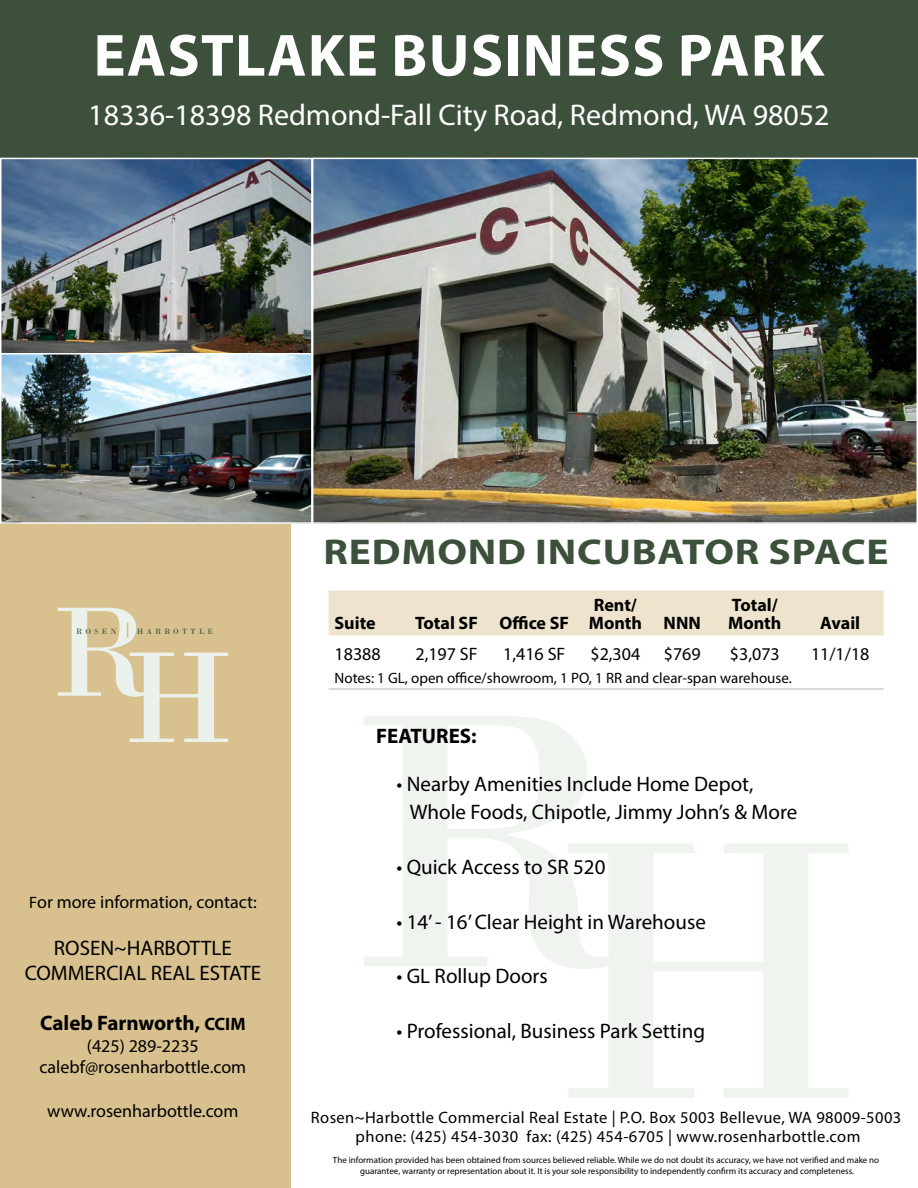
<style>
.page{position:relative;width:918px;height:1188px;background:#fff}
.page>*{position:absolute;margin:0;border:0;box-sizing:border-box;transform-origin:0 0}
.t1{font:700 60px "Myriad Pro";letter-spacing:.02em;color:#fff}
.t2{font:700 36px "Myriad Pro";letter-spacing:.02em;color:#3d503c;scale:1.15 1}
.t3{font:30px "Myriad Pro";color:#fff}
.t4{font:21px/25.2px "Myriad Pro";color:#000;text-align:center}
.t5{font:700 21px "Myriad Pro";color:#000}
.t6{font:18px/21.6px "Myriad Pro";color:#000;text-align:center}
.t7{font:700 18px/18px "Myriad Pro";color:#000}
.t8{font:16.5px/19.8px "Myriad Pro";letter-spacing:.025em;color:#000;text-align:center}
.t9{font:15px "Myriad Pro";color:#000}
.t10{font:9px/10.8px "Myriad Pro";color:#000;text-align:center}
.t11{font:7.95px "Bodoni";letter-spacing:.4em;color:#3d503c}
.s1{font-size:16.5px}
.s2{font-size:18px}
</style>
<div class="page">
<svg style="left:568px;top:843px;width:280px;height:255px"></svg>
<svg style="left:364px;top:716px;width:244px;height:253px"></svg>
<div style="left:0;top:140px;width:291px;height:1048px;background:#d8c18f"></div>
<div style="left:0;top:0;width:918px;height:160px;background:#3d503c"></div>
<div style="left:329px;top:590px;width:555px;height:45px;background:#eee4ce"></div>
<hr style="left:329px;top:689px;width:75px;height:1px;background:#b1b4b6">
<hr style="left:404px;top:689px;width:85px;height:1px;background:#b1b4b6">
<hr style="left:489px;top:689px;width:90px;height:1px;background:#b1b4b6">
<hr style="left:579px;top:689px;width:73px;height:1px;background:#b1b4b6">
<hr style="left:652px;top:689px;width:61px;height:1px;background:#b1b4b6">
<hr style="left:713px;top:689px;width:84px;height:1px;background:#b1b4b6">
<hr style="left:797px;top:689px;width:87px;height:1px;background:#b1b4b6">
<svg style="left:58px;top:608px;width:170px;height:134px"></svg>
<img style="left:315px;top:161px;width:600px;height:360px">
<div style="left:312px;top:158px;width:606px;height:366px;border:2px solid #fff"></div>
<img style="left:3px;top:161px;width:307px;height:192px">
<div style="left:0;top:158px;width:313px;height:214px;border:2px solid #fff"></div>
<img style="left:3px;top:356px;width:307px;height:165px">
<div style="left:0;top:353px;width:313px;height:171px;border:2px solid #fff"></div>
<h1 class="t1" style="left:94px;top:16px;width:330px">EASTLAKE BUSI</h1>
<h1 class="t1" style="left:523px;top:16px;width:75px">NESS</h1>
<h1 class="t1" style="left:678px;top:16px;width:36px">PAR</h1>
<h1 class="t1" style="left:788px;top:16px;width:38px">K</h1>
<h3 class="t3" style="left:88px;top:96px;width:743px">18336-18398 Redmond-Fall City Road, Redmond, WA 98052</h3>
<p class="t11" style="left:76px;top:627px;width:42px">ROSEN</p>
<p class="t11" style="left:137px;top:627px;width:78px">HARBOTTLE</p>
<h3 class="t6" style="left:29px;top:891px;width:229px"><span class="s1">F</span>or more information, contact:</h3>
<h3 class="t4" style="left:25px;top:935px;width:238px">ROSEN~HARBOTTLE<br>COMMERCIAL REAL ESTATE</h3>
<h3 class="t5" style="left:40px;top:1009px;width:207px">CALEB FARNWORTH, <span class="s2">CCIM</span></h3>
<h3 class="t6" style="left:40px;top:1035px;width:208px">(425) 289-2235 calebf@rosenharbottle.com</h3>
<h3 class="t6" style="left:47px;top:1099px;width:193px">www.rosenharbottle.com</h3>
<h2 class="t2" style="left:324px;top:529px;width:436px">REDMOND INCU BAT OR SPACE</h2>
<h3 class="t7" style="left:335px;top:614px;width:43px">SUITE</h3>
<h3 class="t7" style="left:415px;top:614px;width:155px">TOTAL SF OFFICE SF</h3>
<h3 class="t7" style="left:589px;top:596px;width:88px">RENT/<br>MONTH NNN</h3>
<h3 class="t7" style="left:728px;top:596px;width:55px">TOTAL/<br>MONTH</h3>
<h3 class="t7" style="left:820px;top:614px;width:42px">AVAIL</h3>
<h3 class="t6" style="left:335px;top:643px;width:48px">18388</h3>
<h3 class="t6" style="left:415px;top:643px;width:64px">2,197 SF</h3>
<h3 class="t6" style="left:503px;top:643px;width:64px">1,416 SF</h3>
<h3 class="t6" style="left:590px;top:643px;width:51px">$2,304</h3>
<h3 class="t6" style="left:664px;top:643px;width:38px">$769</h3>
<h3 class="t6" style="left:730px;top:643px;width:51px">$3,073</h3>
<h3 class="t6" style="left:811px;top:643px;width:60px">11/1/18</h3>
<h3 class="t9" style="left:335px;top:669px;width:459px">Notes: 1 GL, open office/showroom, 1 PO, 1 RR and clear-span warehouse.</h3>
<h3 class="t5" style="left:376px;top:723px;width:102px">FEATURES:</h3>
<h3 class="t4" style="left:410px;top:770px;width:389px;line-height:27.8px;text-align:left;text-indent:-14px">• Nearby Amenities Include Home Depot,<br>Whole Foods, Chipotle, Jimmy John’s &amp; More</h3>
<h3 class="t4" style="left:396px;top:854px;width:211px">• Quick Access to SR 520</h3>
<h3 class="t4" style="left:396px;top:909px;width:311px">• 14’ - 16’ Clear Height in Warehouse</h3>
<h3 class="t4" style="left:396px;top:963px;width:153px">• GL Rollup Doors</h3>
<h3 class="t4" style="left:396px;top:1018px;width:310px">• Professional, Business Park Setting</h3>
<h3 class="t8" style="left:311px;top:1107px;width:592px">Rosen~Harbottle Commercial Real Estate | P.O. Box 5003 Bellevue, WA 98009-5003 phone: (425) 454-3030 fax: (425) 454-6705 | www.rosenharbottle.com</h3>
<p class="t10" style="left:333px;top:1155px;width:548px">The information provided has been obtained from sources believed reliable. While we do not doubt its accuracy, we have not verified and make no guarantee, warranty or representation about it. It is your sole responsibility to independently confirm its accuracy and completeness.</p>
</div>
